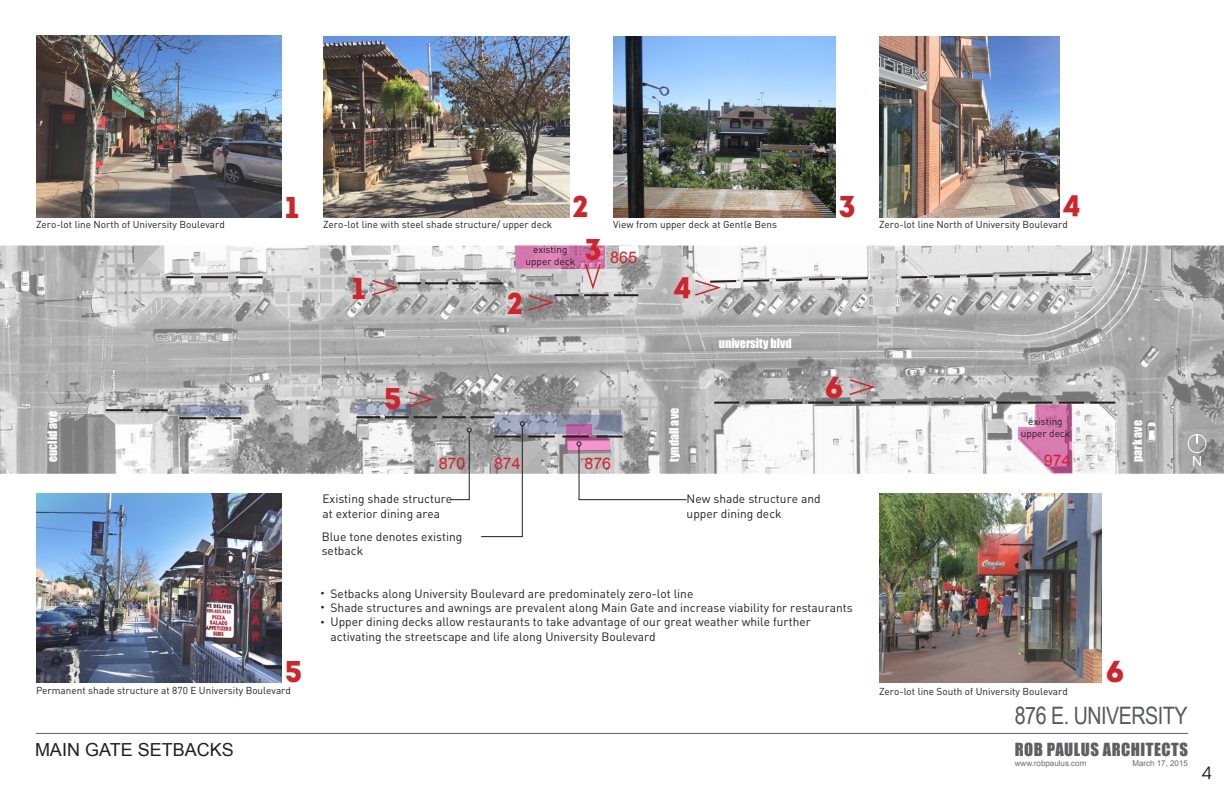
<style>
.page{position:relative;width:1224px;height:792px;background:#fff}
.page>*{position:absolute;margin:0;border:0;box-sizing:border-box;transform-origin:0 0}
.t1{font:900 30px "Intro";color:#d1232a}
.t2{font:24px "Arial Narrow";letter-spacing:-.02em;color:#57585a}
.t3{font:18px "Arial";color:#231f20}
.t4{font:18px "Intro";color:#231f20}
.t5{font:16.6px "Impact";letter-spacing:.03em;color:#5e5e65}
.t6{font:16px "Arial";color:#d1232a}
.t7{font:14px "Arial";color:#fff}
.t8{font:12px/14.4px "DIN";color:#231f20}
.t9{font:12px "Impact";color:#fff}
.t10{font:12px "Daun Penh";color:#231f20}
.t11{font:10px "DIN";color:#231f20}
.t12{font:8px "Arial";color:#6c6d70}
</style>
<div class="page">
<img style="left:0;top:246px;width:1224px;height:228px">
<img style="left:36px;top:36px;width:246px;height:181px">
<img style="left:323px;top:36px;width:246px;height:181px">
<svg style="left:848px;top:378px;width:30px;height:18px"></svg>
<img style="left:879px;top:36px;width:181px;height:181px">
<img style="left:36px;top:494px;width:246px;height:188px">
<img style="left:879px;top:494px;width:222px;height:188px">
<svg style="left:166px;top:276px;width:97px;height:2px"></svg>
<svg style="left:899px;top:272px;width:194px;height:7px"></svg>
<svg style="left:694px;top:276px;width:176px;height:21px;background:#c0bdbd"></svg>
<svg style="left:494px;top:415px;width:129px;height:1px"></svg>
<svg style="left:370px;top:279px;width:133px;height:18px;background:#b2acac"></svg>
<svg style="left:179px;top:405px;width:62px;height:11px"></svg>
<svg style="left:179px;top:417px;width:62px;height:2px"></svg>
<svg style="left:357px;top:404px;width:54px;height:11px"></svg>
<svg style="left:406px;top:390px;width:30px;height:19px"></svg>
<img style="left:613px;top:36px;width:222px;height:181px">
<svg style="left:714px;top:402px;width:401px;height:72px"></svg>
<svg style="left:516px;top:245px;width:89px;height:24px;background:#d47aaf"></svg>
<svg style="left:527px;top:262px;width:111px;height:50px;background:#b7a9af"></svg>
<svg style="left:106px;top:409px;width:62px;height:2px"></svg>
<svg style="left:357px;top:416px;width:331px;height:122px"></svg>
<div style="left:1188px;top:434px;width:18px;height:19px;border:1px solid #fff;border-radius:50%"></div>
<svg style="left:1196px;top:434px;width:2px;height:10px"></svg>
<hr style="left:36px;top:733px;width:1152px;height:1px;background:#5e5e65">
<p class="t1" style="left:285px;top:187px;width:16px">1</p>
<p class="t1" style="left:572px;top:187px;width:18px">2</p>
<p class="t1" style="left:838px;top:187px;width:19px">3</p>
<p class="t1" style="left:1063px;top:185px;width:20px">4</p>
<p class="t11" style="left:36px;top:218px;width:190px">Zero-lot line North of University Boulevard</p>
<p class="t11" style="left:323px;top:218px;width:231px">Zero-lot line with steel shade structure/ upper deck</p>
<p class="t11" style="left:879px;top:218px;width:190px">Zero-lot line North of University Boulevard</p>
<p class="t11" style="left:613px;top:218px;width:166px">View from upper deck at Gentle Bens</p>
<p class="t1" style="left:351px;top:269px;width:16px">1</p>
<p class="t11" style="left:533px;top:243px;width:36px">existing</p>
<p class="t1" style="left:585px;top:230px;width:19px">3</p>
<p class="t11" style="left:526px;top:255px;width:51px">upper deck</p>
<p class="t1" style="left:507px;top:284px;width:18px">2</p>
<p class="t6" style="left:610px;top:246px;width:28px">865</p>
<p class="t1" style="left:673px;top:268px;width:20px">4</p>
<p class="t9" style="left:719px;top:334px;width:74px">university blvd</p>
<p class="t1" style="left:825px;top:367px;width:20px">6</p>
<p class="t1" style="left:384px;top:379px;width:19px">5</p>
<p class="t9" style="left:43px;top:462px;width:52px;rotate:-90deg">euclid ave</p>
<p class="t9" style="left:665px;top:462px;width:55px;rotate:-90deg">tyndall ave</p>
<p class="t11" style="left:1028px;top:415px;width:36px">existing</p>
<p class="t11" style="left:1021px;top:427px;width:51px">upper deck</p>
<p class="t6" style="left:439px;top:453px;width:28px">870</p>
<p class="t6" style="left:494px;top:453px;width:28px">874</p>
<p class="t6" style="left:1044px;top:450px;width:28px">974</p>
<p class="t6" style="left:584px;top:453px;width:28px">876</p>
<p class="t8" style="left:322px;top:491px;width:131px">Existing shade structure at exterior dining area</p>
<p class="t8" style="left:687px;top:492px;width:136px">New shade structure and upper dining deck</p>
<p class="t8" style="left:322px;top:529px;width:142px">Blue tone denotes existing setback</p>
<p class="t1" style="left:285px;top:652px;width:19px">5</p>
<p class="t8" style="left:331px;top:586px;width:364px">Setbacks along University Boulevard are predominately zero-lot line</p>
<p class="t8" style="left:331px;top:600px;width:524px">Shade structures and awnings are prevalent along Main Gate and increase viability for restaurants</p>
<p class="t8" style="left:331px;top:615px;width:482px">Upper dining decks allow restaurants to take advantage of our great weather while further</p>
<p class="t8" style="left:331px;top:629px;width:327px">activating the streetscape and life along University Boulevard</p>
<p class="t10" style="left:321px;top:585px;width:6px">•</p>
<p class="t10" style="left:321px;top:599px;width:6px">•</p>
<p class="t10" style="left:321px;top:614px;width:6px">•</p>
<p class="t11" style="left:36px;top:684px;width:256px">Permanent shade structure at 870 E University Boulevard</p>
<p class="t11" style="left:879px;top:685px;width:190px">Zero-lot line South of University Boulevard</p>
<p class="t9" style="left:1128px;top:462px;width:43px;rotate:-90deg">park ave</p>
<p class="t1" style="left:1106px;top:652px;width:20px">6</p>
<p class="t7" style="left:1192px;top:452px;width:12px">N</p>
<p class="t3" style="left:35px;top:738px;width:200px">MAIN GATE SETBACKS</p>
<h2 class="t2" style="left:1015px;top:698px;width:174px">876 E. UNIVERSITY</h2>
<h3 class="t5" style="left:1015px;top:736px;width:175px">ROB PAULUS ARCHITECTS</h3>
<p class="t12" style="left:1015px;top:758px;width:73px">www.robpaulus.com</p>
<p class="t12" style="left:1132px;top:758px;width:57px">March 17, 2015</p>
<h3 class="t4" style="left:1201px;top:762px;width:12px">4</h3>
</div>
